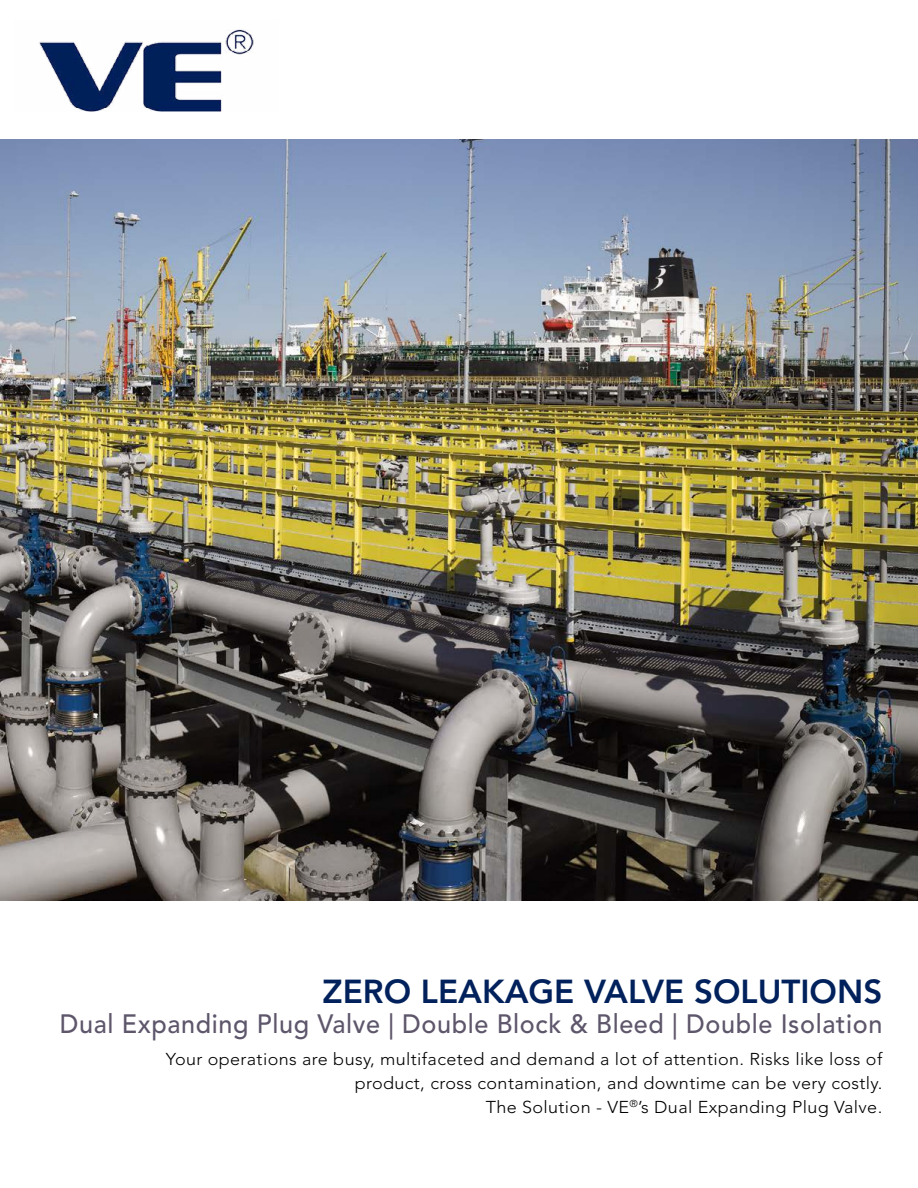
<style>
.page{position:relative;width:918px;height:1188px;background:#fff}
.page>*{position:absolute;margin:0;border:0;box-sizing:border-box;transform-origin:0 0}
.t1{font:800 33px "Avenir";color:#00215b}
.t2{font:500 26.4px "Avenir";letter-spacing:.025em;color:#5e566b;scale:.95 1}
.t3{font:300 17.1px/24px "Avenir";letter-spacing:.02em;color:#000;text-align:right;scale:1.05 1}
</style>
<div class="page">
<img style="left:39px;top:29px;width:215px;height:83px">
<img style="left:0;top:140px;width:918px;height:761px">
<h1 class="t1" style="left:323px;top:972px;width:561px">ZERO LEAKAGE VALVE SOLUTIONS</h1>
<h2 class="t2" style="left:60px;top:1008px;width:867px">Dual Expanding Plug Valve | Double Block &amp; Bleed | Double Isolation</h2>
<p class="t3" style="left:166px;top:1047px;width:684px">Your operations are busy, multifaceted and demand a lot of attention. Risks like loss of product, cross contamination, and downtime can be very costly.<br>The Solution - VE<sup>®</sup>’s Dual Expanding Plug Valve.</p>
</div>
